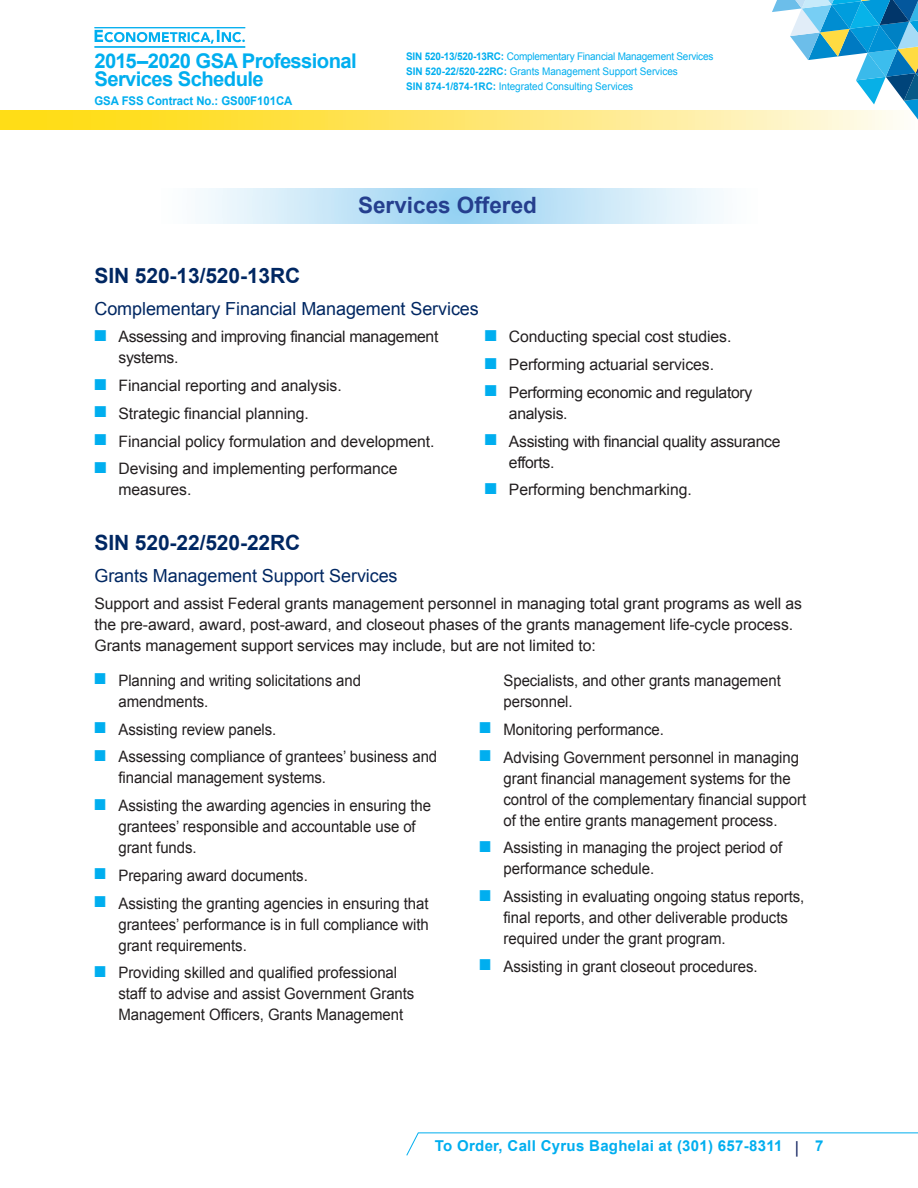
<style>
.page{position:relative;width:918px;height:1188px;background:#fff}
.page>*{position:absolute;margin:0;border:0;box-sizing:border-box;transform-origin:0 0}
.t1{font:700 22.5px "Arial";color:#253f8e}
.Subheads{font:700 21px "Arial";letter-spacing:-.005em;color:#002762}
.t2{font:700 20.25px/18px "Arial";letter-spacing:-.03em;color:#00aeef}
.Labor_Heads{font:18px "Arial";letter-spacing:-.005em;color:#002762}
.Services_Offered_Bul{font:15.75px/21px "Arial";letter-spacing:-.005em;color:#231f20;scale:.95 1}
.Services_Offered_Bul-2{font:15.75px/21px "Arial";letter-spacing:-.005em;color:#231f20}
.t3{font:700 15px "Arial";letter-spacing:.02em;color:#00aeef}
.t4{font:700 12px "Arial";letter-spacing:-.005em;color:#00aeef;scale:.95 1}
.t5{font:10.5px/15px "Arial";letter-spacing:-.005em;color:#00aeef;scale:.95 1}
.s1{font-weight:700}
.s2{color:#00aeef}
.s3{font-weight:400;font-size:16.5px;color:#0e1f5d}
</style>
<div class="page">
<svg style="left:95px;top:30px;width:150px;height:14px"></svg>
<hr style="left:94px;top:46px;width:151px;height:2px;background:#00aeef">
<hr style="left:94px;top:27px;width:151px;height:1px;background:#00aeef">
<svg style="left:406px;top:1132px;width:512px;height:24px"></svg>
<svg style="left:0;top:111px;width:900px;height:18px;background:#fee562"></svg>
<svg style="left:772px;top:0;width:146px;height:125px"></svg>
<svg style="left:199px;top:188px;width:521px;height:36px;background:#c7e6f7"></svg>
<p class="t2" style="left:94px;top:52px;width:264px">2015–2020 GSA Professional<br>Services Schedule</p>
<p class="t4" style="left:94px;top:94px;width:210px">GSA FSS Contract No.: GS00F101CA</p>
<p class="t5" style="left:406px;top:49px;width:325px"><span class="s1">SIN 520-13/520-13RC:</span> Complementary Financial Management Services<br><span class="s1">SIN 520-22/520-22RC:</span> Grants Management Support Services<br><span class="s1">SIN 874-1/874-1RC:</span> Integrated Consulting Services</p>
<p class="t1" style="left:358px;top:192px;width:180px">Services Offered</p>
<p class="Subheads" style="left:94px;top:264px;width:207px">SIN 520-13/520-13RC</p>
<p class="Labor_Heads" style="left:94px;top:298px;width:386px">Complementary Financial Management Services</p>
<p class="Services_Offered_Bul-2" style="left:118px;top:326px;width:321px;text-indent:-24px"><span class="s2">■</span> Assessing and improving financial management systems.</p>
<p class="Services_Offered_Bul-2" style="left:94px;top:375px;width:249px"><span class="s2">■</span> Financial reporting and analysis.</p>
<p class="Services_Offered_Bul-2" style="left:94px;top:403px;width:216px"><span class="s2">■</span> Strategic financial planning.</p>
<p class="Services_Offered_Bul-2" style="left:94px;top:431px;width:342px"><span class="s2">■</span> Financial policy formulation and development.</p>
<p class="Services_Offered_Bul-2" style="left:118px;top:458px;width:281px;text-indent:-24px"><span class="s2">■</span> Devising and implementing performance measures.</p>
<p class="Subheads" style="left:94px;top:531px;width:207px">SIN 520-22/520-22RC</p>
<p class="Labor_Heads" style="left:94px;top:565px;width:305px">Grants Management Support Services</p>
<p class="Services_Offered_Bul-2" style="left:94px;top:593px;width:709px">Support and assist Federal grants management personnel in managing total grant programs as well as the pre-award, award, post-award, and closeout phases of the grants management life-cycle process.<br>Grants management support services may include, but are not limited to:</p>
<p class="Services_Offered_Bul" style="left:118px;top:670px;width:257px;text-indent:-24px"><span class="s2">■</span> Planning and writing solicitations and amendments.</p>
<p class="Services_Offered_Bul" style="left:94px;top:719px;width:193px"><span class="s2">■</span> Assisting review panels.</p>
<p class="Services_Offered_Bul" style="left:118px;top:746px;width:337px;text-indent:-24px"><span class="s2">■</span> Assessing compliance of grantees’ business and financial management systems.</p>
<p class="Services_Offered_Bul" style="left:118px;top:795px;width:331px;text-indent:-24px"><span class="s2">■</span> Assisting the awarding agencies in ensuring the grantees’ responsible and accountable use of grant funds.</p>
<p class="Services_Offered_Bul" style="left:94px;top:865px;width:226px"><span class="s2">■</span> Preparing award documents.</p>
<p class="Services_Offered_Bul" style="left:118px;top:893px;width:328px;text-align:justify;text-indent:-24px"><span class="s2">■</span> Assisting the granting agencies in ensuring that grantees’ performance is in full compliance with grant requirements.</p>
<p class="Services_Offered_Bul" style="left:118px;top:962px;width:313px;text-indent:-24px"><span class="s2">■</span> Providing skilled and qualified professional staff to advise and assist Government Grants<br>Management Officers, Grants Management</p>
<p class="Services_Offered_Bul-2" style="left:485px;top:326px;width:248px"><span class="s2">■</span> Conducting special cost studies.</p>
<p class="Services_Offered_Bul-2" style="left:485px;top:354px;width:231px"><span class="s2">■</span> Performing actuarial services.</p>
<p class="Services_Offered_Bul-2" style="left:509px;top:382px;width:245px;text-indent:-24px"><span class="s2">■</span> Performing economic and regulatory analysis.</p>
<p class="Services_Offered_Bul-2" style="left:509px;top:431px;width:273px;text-indent:-24px"><span class="s2">■</span> Assisting with financial quality assurance efforts.</p>
<p class="Services_Offered_Bul-2" style="left:485px;top:479px;width:208px"><span class="s2">■</span> Performing benchmarking.</p>
<p class="Services_Offered_Bul" style="left:504px;top:670px;width:293px">Specialists, and other grants management personnel.</p>
<p class="Services_Offered_Bul" style="left:480px;top:719px;width:196px"><span class="s2">■</span> Monitoring performance.</p>
<p class="Services_Offered_Bul" style="left:504px;top:747px;width:320px;text-indent:-24px"><span class="s2">■</span> Advising Government personnel in managing grant financial management systems for the control of the complementary financial support of the entire grants management process.</p>
<p class="Services_Offered_Bul" style="left:504px;top:837px;width:295px;text-indent:-24px"><span class="s2">■</span> Assisting in managing the project period of performance schedule.</p>
<p class="Services_Offered_Bul" style="left:504px;top:886px;width:318px;text-indent:-24px"><span class="s2">■</span> Assisting in evaluating ongoing status reports, final reports, and other deliverable products required under the grant program.</p>
<p class="Services_Offered_Bul" style="left:480px;top:956px;width:294px"><span class="s2">■</span> Assisting in grant closeout procedures.</p>
<p class="t3" style="left:435px;top:1137px;width:390px">To Order, Call Cyrus Baghelai at (301) 657-8311 <span class="s3">|</span> 7</p>
</div>
